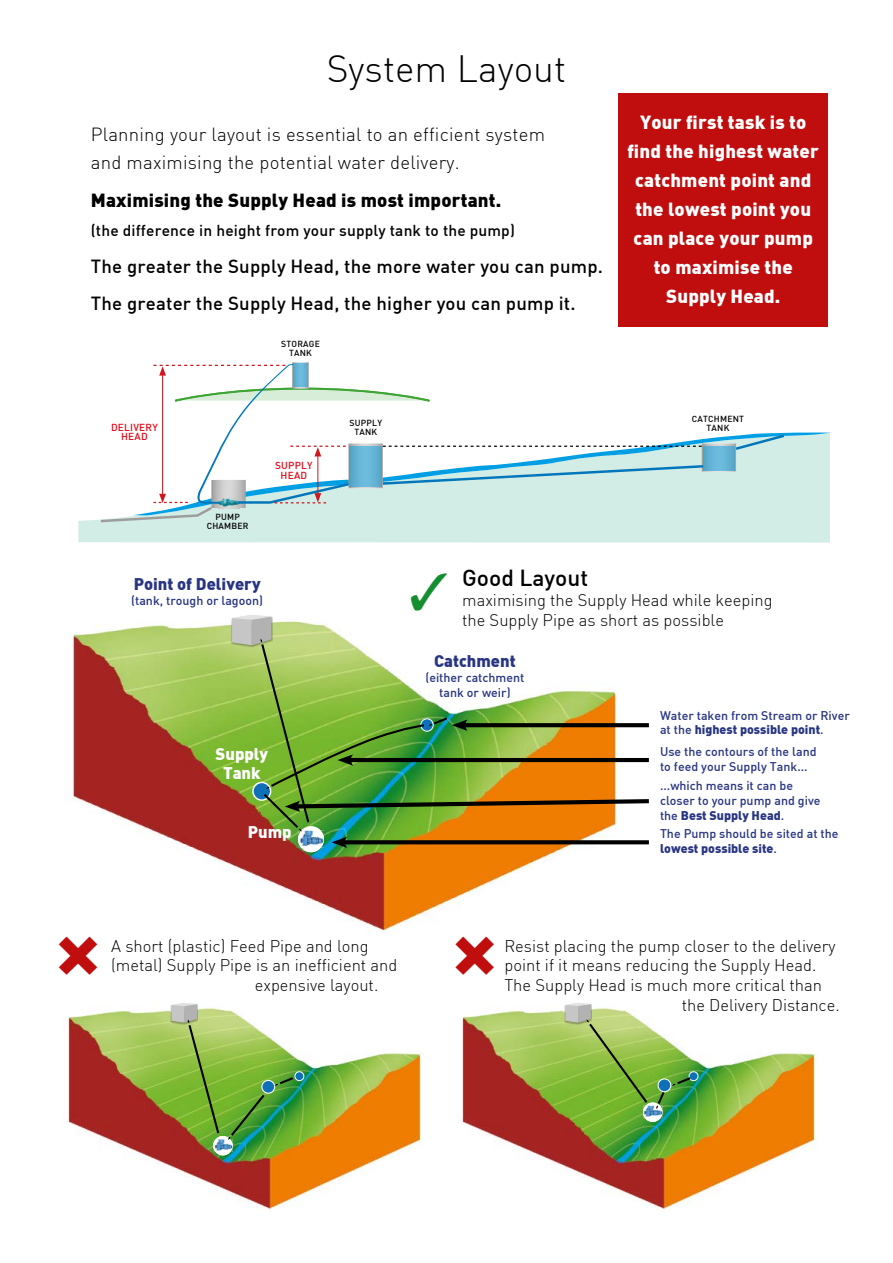
<style>
.page{position:relative;width:893px;height:1263px;background:#fff}
.page>*{position:absolute;margin:0;border:0;box-sizing:border-box;transform-origin:0 0}
.t1{font:300 37.2px "DIN";color:#000}
.t2{font:500 22.8px "DIN";color:#000}
.t3{font:900 18.6px/29px "DIN";letter-spacing:.01em;color:#fff;text-align:center}
.t4{font:500 18.6px/37.2px "DIN";letter-spacing:.01em;color:#000}
.t5{font:300 18.6px/29px "DIN";letter-spacing:.01em;color:#000}
.t6{font:900 18.6px "DIN";letter-spacing:.01em;color:#000}
.t7{font:300 16.5px "DIN";color:#000}
.t8{font:900 16.5px "DIN";color:#283583}
.t9{font:900 16.5px/19.8px "DIN";color:#fff;text-align:center}
.t10{font:500 15.45px "DIN";letter-spacing:.01em;color:#000}
.t11{font:500 12.45px/14.9px "DIN";color:#283583}
.t12{font:500 10.05px/10.1px "DIN";letter-spacing:.025em;color:#e30613;text-align:center}
.t13{font:500 8.7px/8.7px "DIN";letter-spacing:.025em;color:#000;text-align:center}
.s1{font-weight:900}
</style>
<div class="page">
<img style="left:66px;top:1009px;width:357px;height:200px">
<img style="left:170px;top:1005px;width:2px;height:20px">
<img style="left:460px;top:1008px;width:357px;height:201px">
<img style="left:564px;top:1006px;width:1px;height:19px">
<div style="left:295px;top:1072px;width:9px;height:9px;background:#0f6fb7;border-radius:50%"></div>
<div style="left:295px;top:1071px;width:9px;height:10px;border:1px solid #fff;border-radius:50%"></div>
<svg style="left:262px;top:1080px;width:13px;height:13px"></svg>
<div style="left:261px;top:1080px;width:14px;height:14px;border:1px solid #fff;border-radius:50%"></div>
<div style="left:213px;top:1136px;width:20px;height:19px;background:#fff;border-radius:50%"></div>
<img style="left:214px;top:1139px;width:19px;height:13px">
<div style="left:689px;top:1072px;width:9px;height:9px;background:#0f6fb7;border-radius:50%"></div>
<div style="left:689px;top:1071px;width:9px;height:10px;border:1px solid #fff;border-radius:50%"></div>
<div style="left:658px;top:1079px;width:13px;height:13px;background:#0f6fb7;border-radius:50%"></div>
<div style="left:657px;top:1078px;width:14px;height:14px;border:1px solid #fff;border-radius:50%"></div>
<div style="left:643px;top:1102px;width:19px;height:20px;background:#fff;border-radius:50%"></div>
<img style="left:644px;top:1105px;width:18px;height:13px">
<svg style="left:274px;top:1075px;width:21px;height:11px"></svg>
<svg style="left:228px;top:1092px;width:39px;height:48px"></svg>
<svg style="left:172px;top:1003px;width:49px;height:132px"></svg>
<svg style="left:672px;top:1075px;width:21px;height:11px"></svg>
<svg style="left:656px;top:1090px;width:10px;height:19px"></svg>
<svg style="left:565px;top:1003px;width:84px;height:102px"></svg>
<img style="left:72px;top:624px;width:498px;height:310px">
<img style="left:231px;top:619px;width:1px;height:28px">
<div style="left:298px;top:826px;width:26px;height:26px;background:#fff;border-radius:50%"></div>
<svg style="left:232px;top:615px;width:417px;height:233px"></svg>
<div style="left:78px;top:515px;width:752px;height:27px;background:#d2ece6"></div>
<div style="left:787px;top:432px;width:44px;height:83px;background:#d2ece6"></div>
<svg style="left:98px;top:362px;width:689px;height:162px"></svg>
<div style="left:618px;top:94px;width:209px;height:233px;background:#c00d0e"></div>
<h1 class="t1" style="left:327px;top:45px;width:241px">System Layout</h1>
<p class="t5" style="left:91px;top:119px;width:456px">Planning your layout is essential to an efficient system and maximising the potential water delivery.</p>
<p class="t6" style="left:91px;top:188px;width:412px">Maximising the Supply Head is most important.</p>
<p class="t10" style="left:91px;top:220px;width:426px">(the difference in height from your supply tank to the pump)</p>
<p class="t4" style="left:91px;top:247px;width:514px">The greater the Supply Head, the more water you can pump.<br>The greater the Supply Head, the higher you can pump it.</p>
<p class="t12" style="left:111px;top:421px;width:48px">DELIVERY<br>HEAD</p>
<p class="t13" style="left:281px;top:339px;width:40px">STORAGE<br>TANK</p>
<p class="t13" style="left:207px;top:512px;width:43px">PUMP<br>CHAMBER</p>
<p class="t12" style="left:275px;top:460px;width:39px">SUPPLY<br>HEAD</p>
<p class="t13" style="left:350px;top:418px;width:34px">SUPPLY<br>TANK</p>
<p class="t3" style="left:628px;top:107px;width:193px">Your first task is to find the highest water catchment point and the lowest point you can place your pump to maximise the<br>Supply Head.</p>
<p class="t13" style="left:692px;top:415px;width:54px">CATCHMENT<br>TANK</p>
<p class="t8" style="left:134px;top:573px;width:128px">Point of Delivery</p>
<p class="t11" style="left:131px;top:592px;width:133px">(tank, trough or lagoon)</p>
<p class="t9" style="left:216px;top:743px;width:54px">Supply<br>Tank</p>
<p class="t9" style="left:248px;top:821px;width:45px">Pump</p>
<h2 class="t2" style="left:462px;top:563px;width:128px">Good Layout</h2>
<p class="t7" style="left:462px;top:590px;width:312px">maximising the Supply Head while keeping</p>
<p class="t7" style="left:408px;top:610px;width:317px"><sup>✓</sup> the Supply Pipe as short as possible</p>
<p class="t8" style="left:434px;top:650px;width:83px">Catchment</p>
<p class="t11" style="left:425px;top:669px;width:101px;text-align:center">(either catchment tank or weir)</p>
<p class="t11" style="left:660px;top:707px;width:191px">Water taken from Stream or River at the <span class="s1">highest possible point</span>.</p>
<p class="t11" style="left:660px;top:744px;width:158px">Use the contours of the land to feed your Supply Tank...</p>
<p class="t11" style="left:660px;top:777px;width:162px">...which means it can be closer to your pump and give the <span class="s1">Best Supply Head</span>.</p>
<p class="t11" style="left:660px;top:826px;width:180px">The Pump should be sited at the <span class="s1">lowest possible site</span>.</p>
<p class="t7" style="left:111px;top:935px;width:259px">A short (plastic) Feed Pipe and long</p>
<p class="t7" style="left:111px;top:955px;width:288px">(metal) Supply Pipe is an inefficient and</p>
<p class="t7" style="left:255px;top:975px;width:125px">expensive layout.</p>
<p class="t7" style="left:504px;top:935px;width:333px">Resist placing the pump closer to the delivery</p>
<p class="t7" style="left:504px;top:955px;width:313px">point if it means reducing the Supply Head.</p>
<p class="t7" style="left:504px;top:975px;width:319px">The Supply Head is much more critical than</p>
<p class="t7" style="left:682px;top:995px;width:160px">the Delivery Distance.</p>
</div>
